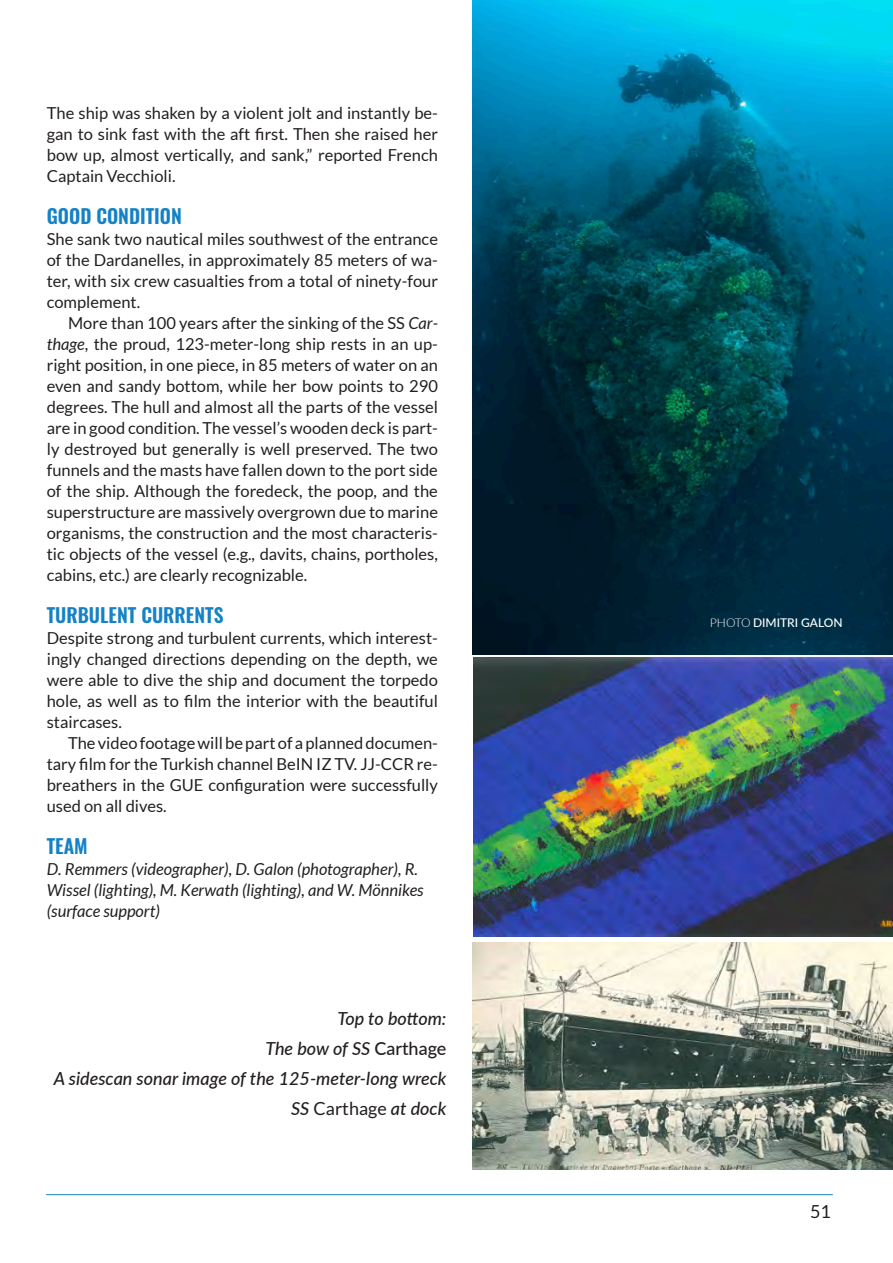
<style>
.page{position:relative;width:893px;height:1263px;background:#fff}
.page>*{position:absolute;margin:0;border:0;box-sizing:border-box;transform-origin:0 0}
.Sub_heading{font:600 19.5px "Oswald";color:#1582c5}
.t1{font:italic 500 18px "Lato";color:#231f20}
.t2{font:18px "Lato";color:#231f20}
.Body_5mm_indent{font:16.5px/21px "Lato";color:#231f20;text-align:justify}
.Body_no_indentation{font:16.5px/21px "Lato";color:#231f20;text-align:justify}
.Links___teams{font:italic 16.5px/21px "Lato";color:#231f20}
.Photo_credit_white{font:500 12px "Lato";color:#fff}
.s1{font-style:italic}
.s2{font-style:normal}
.s3{font-weight:400;font-style:normal}
.s4{font-weight:300}
</style>
<div class="page">
<hr style="left:46px;top:1194px;width:787px;height:1px;background:#1582c5">
<img style="left:473px;top:658px;width:420px;height:278px">
<img style="left:473px;top:942px;width:420px;height:227px">
<img style="left:473px;top:0;width:420px;height:654px">
<p class="Body_no_indentation" style="left:47px;top:102px;width:393px">The ship was shaken by a violent jolt and instantly be&shy;gan to sink fast with the aft first. Then she raised her bow up, almost vertically, and sank,” reported French Captain Vecchioli.</p>
<p class="Sub_heading" style="left:47px;top:202px;width:137px">GOOD CONDITION</p>
<p class="Body_no_indentation" style="left:47px;top:228px;width:393px">She sank two nautical miles southwest of the entrance of the Dardanelles, in approximately 85 meters of wa&shy;ter, with six crew casualties from a total of ninety-four complement.</p>
<p class="Body_5mm_indent" style="left:47px;top:312px;width:393px;text-indent:21px">More than 100 years after the sinking of the SS <span class="s1">Car&shy;thage</span>, the proud, 123-meter-long ship rests in an up&shy;right position, in one piece, in 85 meters of water on an even and sandy bottom, while her bow points to 290 degrees. The hull and almost all the parts of the vessel are in good condition. The vessel’s wooden deck is part&shy;ly destroyed but generally is well preserved. The two funnels and the masts have fallen down to the port side of the ship. Although the foredeck, the poop, and the superstructure are massively overgrown due to marine organisms, the construction and the most characteris&shy;tic objects of the vessel (e.g., davits, chains, portholes, cabins, etc.) are clearly recognizable.</p>
<p class="Sub_heading" style="left:47px;top:601px;width:178px">TURBULENT CURRENTS</p>
<p class="Body_no_indentation" style="left:47px;top:627px;width:393px">Despite strong and turbulent currents, which interest&shy;ingly changed directions depending on the depth, we were able to dive the ship and document the torpedo hole, as well as to film the interior with the beautiful staircases.</p>
<p class="Body_5mm_indent" style="left:47px;top:732px;width:393px;text-indent:21px">The video footage will be part of a planned documen&shy;tary film for the Turkish channel BeIN IZ TV. JJ-CCR re&shy;breathers in the GUE configuration were successfully used on all dives.</p>
<p class="Sub_heading" style="left:47px;top:832px;width:43px">TEAM</p>
<p class="Links___teams" style="left:47px;top:859px;width:378px">D. Remmers (videographer), D. Galon (photographer), R.<br>Wissel (lighting), M. Kerwath (lighting), and W. Mönnikes (surface support)</p>
<p class="t1" style="left:337px;top:1006px;width:111px">Top to bottom:</p>
<p class="t1" style="left:265px;top:1036px;width:183px">The bow of SS <span class="s2">Carthage</span></p>
<p class="t1" style="left:54px;top:1066px;width:394px">A sidescan sonar image of the 125-meter-long wreck</p>
<p class="t1" style="left:291px;top:1096px;width:157px">SS <span class="s3">Carthage</span> at dock</p>
<p class="Photo_credit_white" style="left:710px;top:614px;width:134px"><span class="s4">PHOTO</span> DIMITRI GALON</p>
<p class="t2" style="left:810px;top:1201px;width:22px">51</p>
</div>
